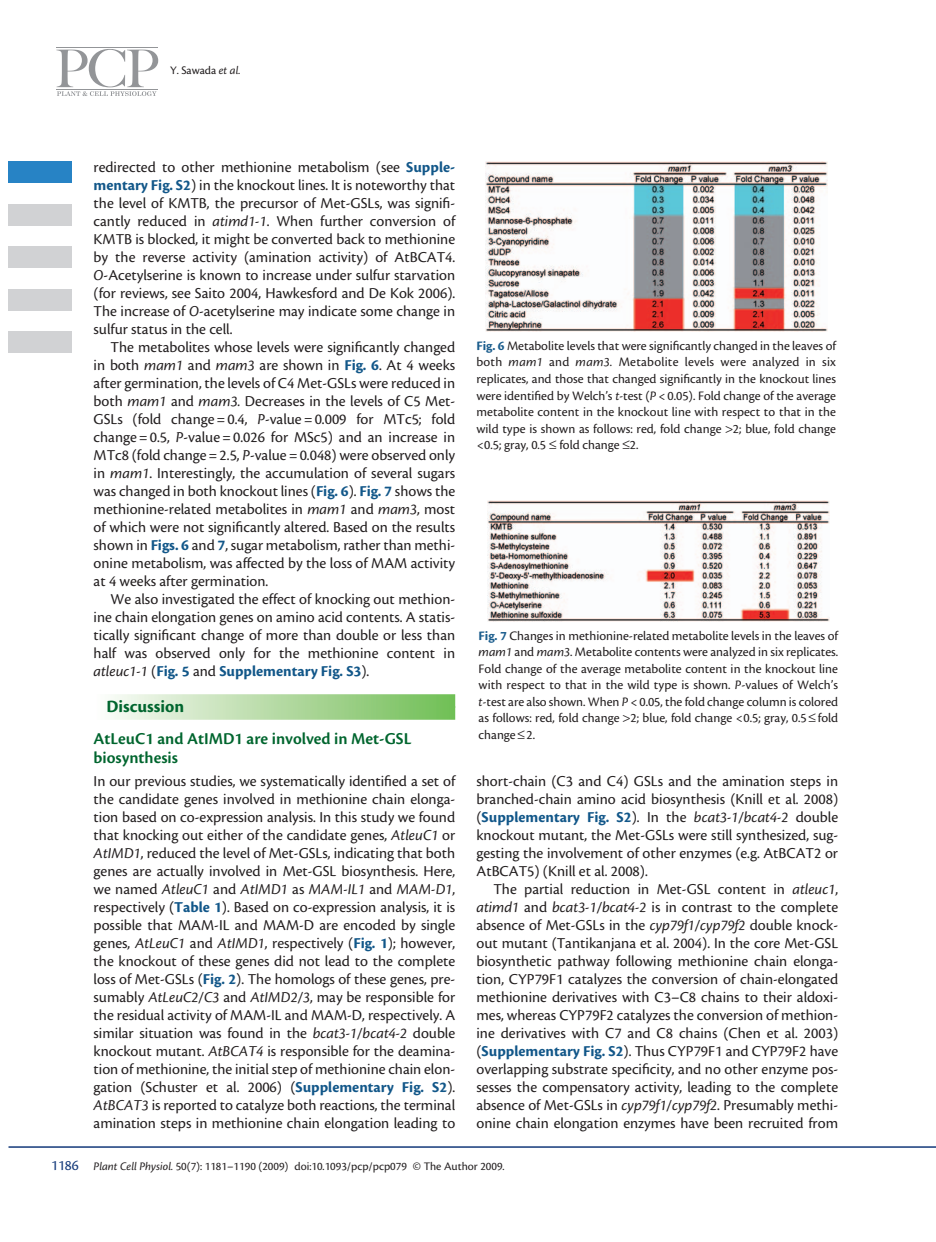
<style>
.page{position:relative;width:936px;height:1242px;background:#fff}
.page>*{position:absolute;margin:0;border:0;box-sizing:border-box;transform-origin:0 0}
.t1{font:700 18px "Cronos L";color:#00652e}
.t2{font:600 17.25px/19.5px "Cronos L";color:#00652e}
.t3{font:15.75px/18px "Cronos L";color:#231f20;text-align:justify}
.t4{font:15px "Cronos L";color:#13397a}
.t5{font:13.5px/16.5px "Cronos L";color:#231f20;text-align:justify}
.t6{font:12px "Cronos L";color:#231f20}
.s1{font-style:italic}
.s2{font-weight:700;color:#125789}
.s3{font-weight:700;color:#1b5d8d}
</style>
<div class="page">
<svg style="left:113px;top:694px;width:342px;height:12px;background:#b4dba4"></svg>
<svg style="left:113px;top:706px;width:342px;height:14px;background:#b3daa3"></svg>
<img style="left:485px;top:162px;width:342px;height:169px">
<img style="left:487px;top:500px;width:342px;height:121px">
<hr style="left:9px;top:1146px;width:926px;height:1px;background:#13397a">
<svg style="left:56px;top:49px;width:102px;height:47px"></svg>
<hr style="left:56px;top:89px;width:102px;height:1px;background:#939598">
<hr style="left:56px;top:47px;width:102px;height:1px;background:#939598">
<div style="left:9px;top:204px;width:63px;height:21px;background:#d1d2d4"></div>
<div style="left:9px;top:247px;width:63px;height:21px;background:#d1d2d4"></div>
<div style="left:9px;top:331px;width:63px;height:22px;background:#d1d2d4"></div>
<div style="left:9px;top:162px;width:63px;height:21px;background:#2783c5"></div>
<div style="left:9px;top:289px;width:63px;height:21px;background:#d1d2d4"></div>
<p class="t6" style="left:170px;top:66px;width:72px">Y. Sawada <span class="s1">et al.</span></p>
<p class="t4" style="left:51px;top:1159px;width:29px">1186</p>
<p class="t3" style="left:94px;top:159px;width:363px">redirected to other methionine metabolism (see <span class="s2">Supple&shy;mentary Fig. S2</span>) in the knockout lines. It is noteworthy that the level of KMTB, the precursor of Met-GSLs, was signifi&shy;cantly reduced in <span class="s1">atimd1-1</span> . When further conversion of KMTB is blocked, it might be converted back to methionine by the reverse activity (amination activity) of AtBCAT4.<br><span class="s1">O</span> -Acetylserine is known to increase under sulfur starvation (for reviews, see Saito 2004 , Hawkesford and De Kok 2006 ).<br>The increase of <span class="s1">O</span> -acetylserine may indicate some change in sulfur status in the cell.</p>
<p class="t3" style="left:94px;top:339px;width:363px;text-indent:17px">The metabolites whose levels were significantly changed in both <span class="s1">mam1</span> and <span class="s1">mam3</span> are shown in <span class="s2">Fig. 6</span> . At 4 weeks after germination, the levels of C4 Met-GSLs were reduced in both <span class="s1">mam1</span> and <span class="s1">mam3.</span> Decreases in the levels of C5 Met-GSLs (fold change = 0.4, <span class="s1">P</span> -value = 0.009 for MTc5; fold change = 0.5, <span class="s1">P</span> -value = 0.026 for MSc5) and an increase in MTc8 (fold change = 2.5, <span class="s1">P</span> -value = 0.048) were observed only in <span class="s1">mam1</span> . Interestingly, the accumulation of several sugars was changed in both knockout lines ( <span class="s2">Fig. 6</span> ). <span class="s2">Fig. 7</span> shows the methionine-related metabolites in <span class="s1">mam1</span> and <span class="s1">mam3</span> , most of which were not significantly altered. Based on the results shown in <span class="s2">Figs. 6</span> and <span class="s2">7</span> , sugar metabolism, rather than methi&shy;onine metabolism, was affected by the loss of MAM activity at 4 weeks after germination.</p>
<p class="t3" style="left:94px;top:591px;width:363px;text-indent:17px">We also investigated the effect of knocking out methion&shy;ine chain elongation genes on amino acid contents. A statis&shy;tically significant change of more than double or less than half was observed only for the methionine content in <span class="s1">atleuc1-1</span> ( <span class="s2">Fig. 5</span> and <span class="s2">Supplementary Fig. S3</span>).</p>
<p class="t1" style="left:106px;top:700px;width:79px">Discussion</p>
<p class="t2" style="left:94px;top:729px;width:319px">AtLeuC1 and AtIMD1 are involved in Met-GSL biosynthesis</p>
<p class="t3" style="left:94px;top:773px;width:363px">In our previous studies, we systematically identified a set of the candidate genes involved in methionine chain elonga&shy;tion based on co-expression analysis. In this study we found that knocking out either of the candidate genes, <span class="s1">AtleuC1</span> or <span class="s1">AtIMD1</span> , reduced the level of Met-GSLs, indicating that both genes are actually involved in Met-GSL biosynthesis. Here, we named <span class="s1">AtleuC1</span> and <span class="s1">AtIMD1</span> as <span class="s1">MAM-IL1</span> and <span class="s1">MAM-D1</span> , respectively ( <span class="s2">Table 1</span> ). Based on co-expression analysis, it is possible that MAM-IL and MAM-D are encoded by single genes, <span class="s1">AtLeuC1</span> and <span class="s1">AtIMD1</span> , respectively ( <span class="s2">Fig. 1</span> ); however, the knockout of these genes did not lead to the complete loss of Met-GSLs ( <span class="s2">Fig. 2</span> ). The homologs of these genes, pre&shy;sumably <span class="s1">AtLeuC2/C3</span> and <span class="s1">AtIMD2/3</span> , may be responsible for the residual activity of MAM-IL and MAM-D, respectively. A similar situation was found in the <span class="s1">bcat3-1/bcat4-2</span> double knockout mutant. <span class="s1">AtBCAT4</span> is responsible for the deamina&shy;tion of methionine, the initial step of methionine chain elon&shy;gation ( Schuster et al. 2006 ) (<span class="s2">Supplementary Fig. S2</span>).<br><span class="s1">AtBCAT3</span> is reported to catalyze both reactions, the terminal amination steps in methionine chain elongation leading to</p>
<p class="t3" style="left:476px;top:773px;width:363px">short-chain (C3 and C4) GSLs and the amination steps in branched-chain amino acid biosynthesis ( Knill et al. 2008 ) (<span class="s2">Supplementary Fig. S2</span>). In the <span class="s1">bcat3-1/bcat4-2</span> double knockout mutant, the Met-GSLs were still synthesized, sug&shy;gesting the involvement of other enzymes (e.g. AtBCAT2 or AtBCAT5) ( Knill et al. 2008 ).</p>
<p class="t5" style="left:476px;top:338px;width:361px"><span class="s3">Fig. 6</span> Metabolite levels that were significantly changed in the leaves of both <span class="s1">mam1</span> and <span class="s1">mam3.</span> Metabolite levels were analyzed in six replicates, and those that changed significantly in the knockout lines were identified by Welch’s <span class="s1">t-</span> test ( <span class="s1">P</span> &lt; 0.05). Fold change of the average metabolite content in the knockout line with respect to that in the wild type is shown as follows: red, fold change 2; blue, fold change &lt;0.5; gray, 0.5 ≤ fold change ≤ 2.</p>
<p class="t5" style="left:478px;top:628px;width:361px"><span class="s3">Fig. 7</span> Changes in methionine-related metabolite levels in the leaves of <span class="s1">mam1</span> and <span class="s1">mam3</span> . Metabolite contents were analyzed in six replicates.<br>Fold change of the average metabolite content in the knockout line with respect to that in the wild type is shown. <span class="s1">P</span> -values of Welch’s <span class="s1">t-</span> test are also shown. When <span class="s1">P</span> &lt; 0.05, the fold change column is colored as follows: red, fold change 2; blue, fold change &lt;0.5; gray, 0.5 ≤ fold change ≤ 2.</p>
<p class="t3" style="left:476px;top:881px;width:363px;text-indent:17px">The partial reduction in Met-GSL content in <span class="s1">atleuc1</span> , <span class="s1">atimd1</span> and <span class="s1">bcat3-1/bcat4-2</span> is in contrast to the complete absence of Met-GSLs in the <span class="s1">cyp79f1/cyp79f2</span> double knock&shy;out mutant ( Tantikanjana et al. 2004 ). In the core Met-GSL biosynthetic pathway following methionine chain elonga&shy;tion, CYP79F1 catalyzes the conversion of chain-elongated methionine derivatives with C3–C8 chains to their aldoxi&shy;mes, whereas CYP79F2 catalyzes the conversion of methion&shy;ine derivatives with C7 and C8 chains ( Chen et al. 2003 ) (<span class="s2">Supplementary Fig. S2</span>). Thus CYP79F1 and CYP79F2 have overlapping substrate specificity, and no other enzyme pos&shy;sesses the compensatory activity, leading to the complete absence of Met-GSLs in <span class="s1">cyp79f1/cyp79f2</span> . Presumably methi&shy;onine chain elongation enzymes have been recruited from</p>
<p class="t6" style="left:94px;top:1161px;width:412px"><span class="s1">Plant Cell Physiol.</span> 50(7): 1181–1190 (2009) doi:10.1093/pcp/pcp079 © The Author 2009.</p>
</div>
